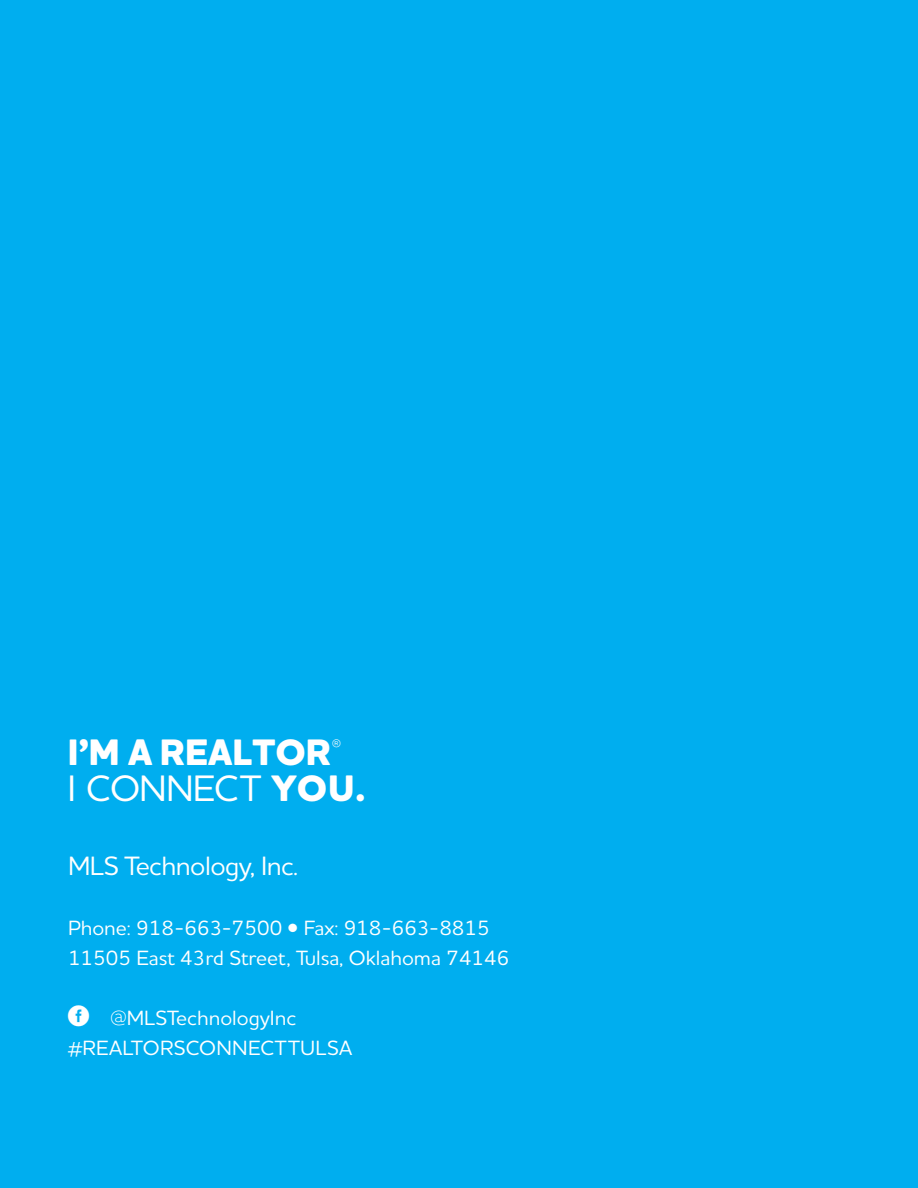
<style>
.page{position:relative;width:918px;height:1188px;background:#00aeef}
.page>*{position:absolute;margin:0;border:0;box-sizing:border-box;transform-origin:0 0}
.t1{font:800 37.5px/36px "Houschka Alt Pro";letter-spacing:-.005em;color:#fff}
.t2{font:500 27px "Houschka Alt Pro";letter-spacing:-.02em;color:#fff}
.t3{font:500 21px/30px "Houschka Alt Pro";color:#fff}
.s1{font-weight:500}
</style>
<div class="page">
<h1 class="t1" style="left:68px;top:736px;width:300px">I’M A REALTOR<sup>®<br></sup><span class="s1">I CONNECT</span> YOU.</h1>
<p class="t2" style="left:68px;top:848px;width:232px">MLS Technology, Inc.</p>
<p class="t3" style="left:68px;top:912px;width:443px">Phone: 918-663-7500 • Fax: 918-663-8815<br>11505 East 43rd Street, Tulsa, Oklahoma 74146</p>
<p class="t3" style="left:68px;top:1002px;width:286px;text-indent:42px">@MLSTechnologyInc #REALTORSCONNECTTULSA</p>
</div>
